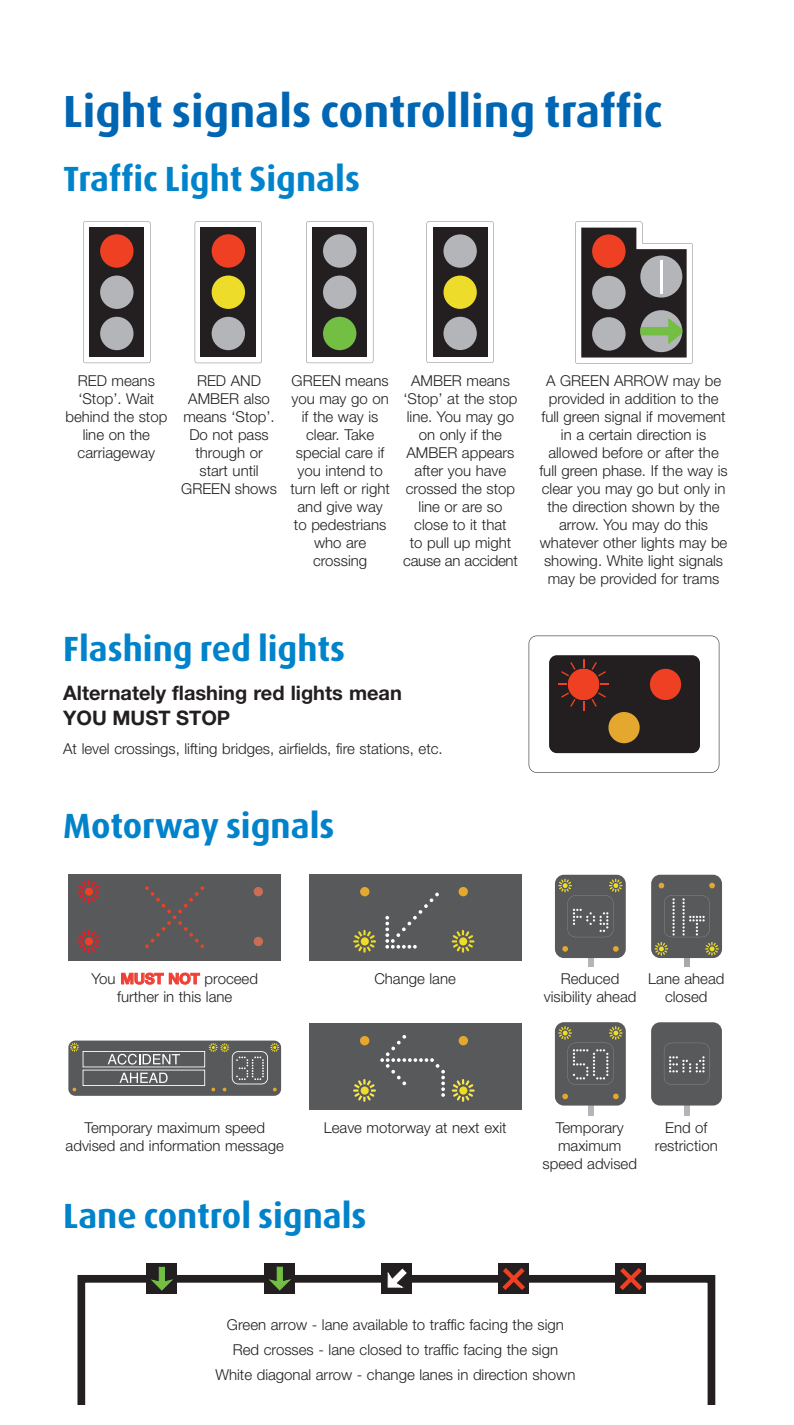
<style>
.page{position:relative;width:794px;height:1425px;background:#fff}
.page>*{position:absolute;margin:0;border:0;box-sizing:border-box;transform-origin:0 0}
.t1{font:700 45px "Dax";color:#0066b3}
.t2{font:700 35px "Dax";color:#0083ca}
.t3{font:700 20px/25px "Helvetica Neue";color:#231f20}
.t4{font:300 15px/18px "Helvetica Neue";color:#231f20;text-align:center}
.s1{font-weight:700;color:#ef3e33}
</style>
<div class="page">
<svg style="left:83px;top:221px;width:67px;height:142px"></svg>
<div style="left:89px;top:227px;width:55px;height:130px;background:#231f20"></div>
<div style="left:100px;top:234px;width:33px;height:34px;background:#ef4023;border-radius:50%"></div>
<div style="left:100px;top:275px;width:33px;height:34px;background:#b3b5b8;border-radius:50%"></div>
<div style="left:100px;top:317px;width:33px;height:33px;background:#b3b5b8;border-radius:50%"></div>
<svg style="left:195px;top:221px;width:67px;height:142px"></svg>
<div style="left:201px;top:227px;width:55px;height:130px;background:#231f20"></div>
<div style="left:212px;top:234px;width:33px;height:34px;background:#ef4023;border-radius:50%"></div>
<div style="left:212px;top:275px;width:33px;height:34px;background:#eddc29;border-radius:50%"></div>
<div style="left:212px;top:317px;width:33px;height:33px;background:#b3b5b8;border-radius:50%"></div>
<svg style="left:306px;top:221px;width:67px;height:142px"></svg>
<div style="left:312px;top:227px;width:55px;height:130px;background:#231f20"></div>
<div style="left:323px;top:234px;width:33px;height:34px;background:#b3b5b8;border-radius:50%"></div>
<div style="left:323px;top:275px;width:33px;height:34px;background:#b3b5b8;border-radius:50%"></div>
<div style="left:323px;top:317px;width:33px;height:33px;background:#72bf44;border-radius:50%"></div>
<svg style="left:427px;top:221px;width:66px;height:142px"></svg>
<div style="left:433px;top:227px;width:54px;height:130px;background:#231f20"></div>
<div style="left:443px;top:234px;width:34px;height:34px;background:#b3b5b8;border-radius:50%"></div>
<div style="left:443px;top:275px;width:34px;height:34px;background:#eddc29;border-radius:50%"></div>
<div style="left:443px;top:317px;width:34px;height:33px;background:#b3b5b8;border-radius:50%"></div>
<svg style="left:575px;top:221px;width:118px;height:142px"></svg>
<svg style="left:528px;top:635px;width:191px;height:137px"></svg>
<div style="left:568px;top:669px;width:31px;height:31px;background:#ef4023;border-radius:50%"></div>
<div style="left:68px;top:874px;width:213px;height:86px;background:#58595b"></div>
<div style="left:254px;top:887px;width:9px;height:9px;background:#ca6d54;border-radius:50%"></div>
<svg style="left:77px;top:930px;width:24px;height:23px"></svg>
<div style="left:84px;top:936px;width:10px;height:10px;background:#ef4023;border-radius:50%"></div>
<div style="left:83px;top:935px;width:12px;height:12px;border:2px solid #58595b;border-radius:50%"></div>
<svg style="left:77px;top:880px;width:24px;height:23px"></svg>
<div style="left:84px;top:886px;width:10px;height:10px;background:#ef4023;border-radius:50%"></div>
<div style="left:83px;top:885px;width:12px;height:13px;border:2px solid #58595b;border-radius:50%"></div>
<div style="left:254px;top:936px;width:9px;height:10px;background:#ca6d54;border-radius:50%"></div>
<svg style="left:145px;top:886px;width:59px;height:62px"></svg>
<div style="left:309px;top:874px;width:212px;height:86px;background:#58595b"></div>
<div style="left:360px;top:887px;width:9px;height:9px;background:#e5a82e;border-radius:50%"></div>
<div style="left:458px;top:887px;width:10px;height:9px;background:#e5a82e;border-radius:50%"></div>
<svg style="left:353px;top:930px;width:23px;height:23px"></svg>
<div style="left:360px;top:936px;width:10px;height:10px;background:#eddc29;border-radius:50%"></div>
<div style="left:358px;top:935px;width:13px;height:12px;border:2px solid #58595b;border-radius:50%"></div>
<svg style="left:451px;top:930px;width:24px;height:23px"></svg>
<div style="left:458px;top:936px;width:10px;height:10px;background:#eddc29;border-radius:50%"></div>
<div style="left:457px;top:935px;width:12px;height:12px;border:2px solid #58595b;border-radius:50%"></div>
<svg style="left:385px;top:892px;width:54px;height:56px"></svg>
<div style="left:588px;top:917px;width:5px;height:49px;background:#b3b5b8"></div>
<div style="left:555px;top:874px;width:71px;height:84px;background:#58595b;border-radius:9px"></div>
<svg style="left:562px;top:946px;width:6px;height:5px"></svg>
<svg style="left:613px;top:946px;width:5px;height:5px"></svg>
<svg style="left:558px;top:878px;width:65px;height:59px"></svg>
<div style="left:684px;top:917px;width:5px;height:49px;background:#a7a9ac"></div>
<div style="left:651px;top:874px;width:71px;height:84px;background:#58595b;border-radius:9px"></div>
<svg style="left:658px;top:882px;width:6px;height:6px"></svg>
<svg style="left:709px;top:882px;width:6px;height:6px"></svg>
<svg style="left:654px;top:895px;width:65px;height:61px"></svg>
<svg style="left:709px;top:945px;width:6px;height:7px"></svg>
<div style="left:708px;top:945px;width:8px;height:7px;border:1px solid #58595b;border-radius:50%"></div>
<div style="left:68px;top:1040px;width:213px;height:55px;background:#58595b;border-radius:7px"></div>
<svg style="left:70px;top:1042px;width:209px;height:49px"></svg>
<div style="left:309px;top:1023px;width:212px;height:87px;background:#58595b"></div>
<div style="left:458px;top:1036px;width:10px;height:9px;background:#e5a82e;border-radius:50%"></div>
<svg style="left:451px;top:1079px;width:24px;height:23px"></svg>
<div style="left:458px;top:1085px;width:10px;height:10px;background:#eddc29;border-radius:50%"></div>
<div style="left:457px;top:1084px;width:12px;height:12px;border:2px solid #58595b;border-radius:50%"></div>
<svg style="left:353px;top:1035px;width:92px;height:67px"></svg>
<div style="left:588px;top:1065px;width:5px;height:50px;background:#b3b5b8"></div>
<div style="left:555px;top:1022px;width:71px;height:83px;background:#58595b;border-radius:9px"></div>
<svg style="left:562px;top:1093px;width:6px;height:6px"></svg>
<svg style="left:613px;top:1093px;width:5px;height:6px"></svg>
<svg style="left:557px;top:1025px;width:66px;height:59px"></svg>
<div style="left:612px;top:1029px;width:7px;height:7px;border:1px solid #58595b;border-radius:50%"></div>
<div style="left:684px;top:1065px;width:5px;height:50px;background:#b3b5b8"></div>
<div style="left:651px;top:1022px;width:71px;height:83px;background:#58595b;border-radius:9px"></div>
<svg style="left:664px;top:1042px;width:45px;height:42px"></svg>
<svg style="left:77px;top:1274px;width:638px;height:129px"></svg>
<div style="left:381px;top:1263px;width:31px;height:31px;background:#231f20"></div>
<div style="left:498px;top:1263px;width:31px;height:31px;background:#231f20"></div>
<div style="left:615px;top:1263px;width:31px;height:31px;background:#231f20"></div>
<div style="left:264px;top:1263px;width:30px;height:31px;background:#231f20"></div>
<div style="left:146px;top:1263px;width:31px;height:31px;background:#231f20"></div>
<svg style="left:502px;top:1268px;width:23px;height:22px"></svg>
<svg style="left:619px;top:1268px;width:23px;height:22px"></svg>
<svg style="left:151px;top:1266px;width:22px;height:24px"></svg>
<svg style="left:268px;top:1266px;width:23px;height:24px"></svg>
<svg style="left:387px;top:1268px;width:20px;height:19px"></svg>
<h2 class="t1" style="left:63px;top:90px;width:601px">Light signals controlling traffic</h2>
<h3 class="t2" style="left:63px;top:162px;width:298px">Traffic Light Signals</h3>
<p class="t4" style="left:65px;top:373px;width:103px">RED means ‘Stop’. Wait behind the stop line on the carriageway</p>
<p class="t4" style="left:181px;top:373px;width:97px">RED AND<br>AMBER also means ‘Stop’.<br>Do not pass through or start until<br>GREEN shows</p>
<p class="t4" style="left:290px;top:373px;width:101px">GREEN means you may go on if the way is clear. Take special care if you intend to turn left or right and give way to pedestrians who are crossing</p>
<p class="t4" style="left:403px;top:373px;width:116px">AMBER means ‘Stop’ at the stop line. You may go on only if the<br>AMBER appears after you have crossed the stop line or are so close to it that<br>to pull up might cause an accident</p>
<h3 class="t2" style="left:63px;top:632px;width:283px">Flashing red lights</h3>
<h6 class="t3" style="left:63px;top:682px;width:340px">Alternately flashing red lights mean<br>YOU MUST STOP</h6>
<p class="t4" style="left:63px;top:741px;width:381px">At level crossings, lifting bridges, airfields, fire stations, etc.</p>
<h3 class="t2" style="left:63px;top:809px;width:273px">Motorway signals</h3>
<p class="t4" style="left:539px;top:373px;width:190px">A GREEN ARROW may be provided in addition to the full green signal if movement in a certain direction is allowed before or after the full green phase. If the way is clear you may go but only in the direction shown by the arrow. You may do this whatever other lights may be showing. White light signals may be provided for trams</p>
<p class="t4" style="left:91px;top:971px;width:168px">You <span class="s1">MUST NOT</span> proceed</p>
<p class="t4" style="left:374px;top:971px;width:83px">Change lane</p>
<p class="t4" style="left:561px;top:971px;width:60px">Reduced</p>
<p class="t4" style="left:648px;top:971px;width:78px">Lane ahead</p>
<p class="t4" style="left:117px;top:989px;width:117px">further in this lane</p>
<p class="t4" style="left:544px;top:989px;width:94px">visibility ahead</p>
<p class="t4" style="left:665px;top:989px;width:44px">closed</p>
<p class="t4" style="left:66px;top:1120px;width:220px">Temporary maximum speed advised and information message</p>
<p class="t4" style="left:324px;top:1120px;width:184px">Leave motorway at next exit</p>
<p class="t4" style="left:542px;top:1120px;width:96px">Temporary maximum speed advised</p>
<p class="t4" style="left:655px;top:1120px;width:64px">End of restriction</p>
<p class="t2" style="left:63px;top:1198px;width:305px">Lane control signals</p>
<p class="t4" style="left:215px;top:1313px;width:361px;line-height:25px">Green arrow - lane available to traffic facing the sign<br>Red crosses - lane closed to traffic facing the sign<br>White diagonal arrow - change lanes in direction shown</p>
</div>
